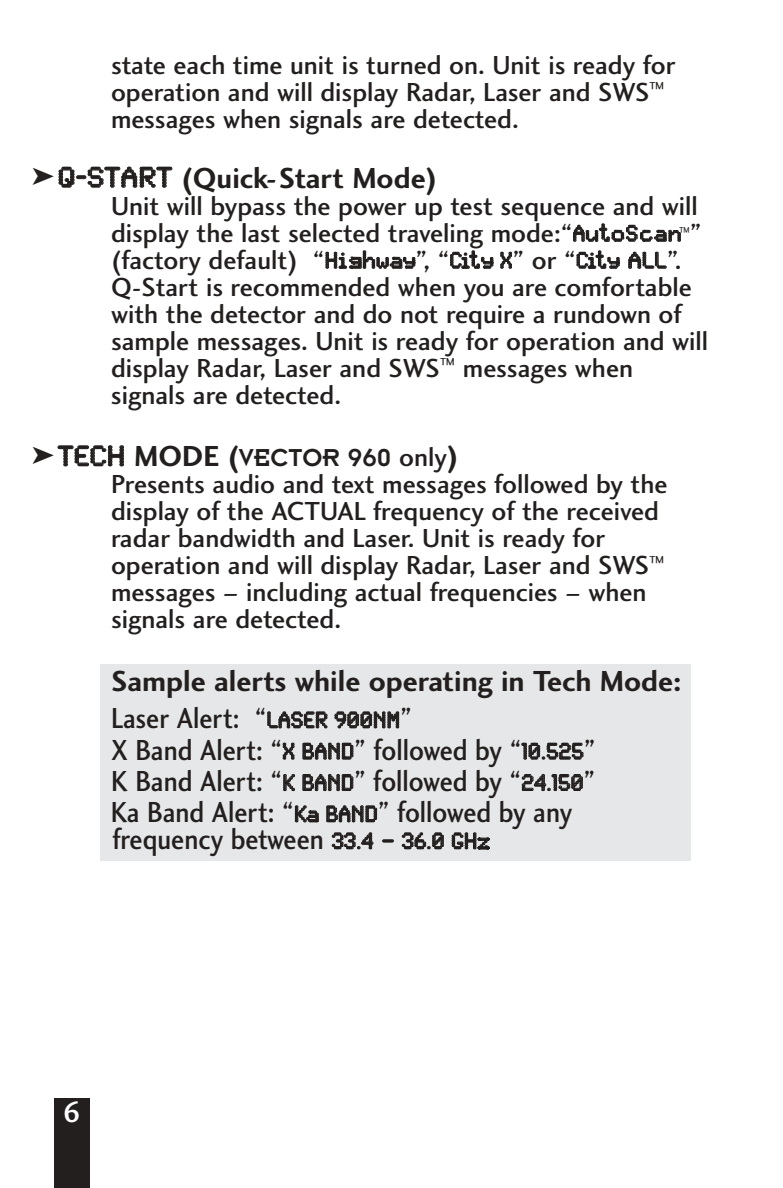
<style>
.page{position:relative;width:783px;height:1188px;background:#fff}
.page>*{position:absolute;margin:0;border:0;box-sizing:border-box;transform-origin:0 0}
.t1{font:30px/31.2px "Charlotte Sans Medium Plain";color:#231f1f;scale:.9 1}
.t2{font:30px "Charlotte Sans Bold Plain";color:#231f1f}
.t3{font:30px "Charlotte Sans Medium Plain";color:#fff}
.t4{font:27px/27px "Charlotte Sans Medium Plain";color:#231f1f}
.t5{font:27px "Insignia A";color:#231f1f}
.t6{font:10.5px "Charlotte Sans Book Italic Plain";color:#231f1f;scale:.9 1}
.s1{font-family:"CF130 new"}
.s2{font-family:"CF130 new";font-size:24px}
.s3{font-family:"CF130 new";font-size:30px}
.s4{font-family:"Charlotte Sans Bold Plain";font-size:30px}
.s5{font-family:"Charlotte Sans Medium Plain"}
</style>
<div class="page">
<div style="left:100px;top:664px;width:590px;height:196px;background:#e6e7e8"></div>
<div style="left:54px;top:1098px;width:36px;height:90px;background:#231f1f"></div>
<p class="t4" style="left:111px;top:54px;width:566px">state each time unit is turned on. Unit is ready for operation and will display Radar, Laser and SWS<sup>™ </sup>messages when signals are detected.</p>
<p class="t2" style="left:57px;top:166px;width:381px"><span class="s1">Q-START</span> (Quick-Start Mode)</p>
<p class="t4" style="left:111px;top:195px;width:588px">Unit will bypass the power up test sequence and will display the last selected traveling mode:“<span class="s2">Au t o Sc a n</span></p>
<p class="t4" style="left:690px;top:222px;width:13px">”</p>
<p class="t4" style="left:111px;top:249px;width:599px">(factory default) “<span class="s2">Hi g h w a y</span> ”, “<span class="s2">Cit y X</span>” or “<span class="s2">Cit y ALL</span>”.<br>Q-Start is recommended when you are comfortable with the detector and do not require a rundown of sample messages. Unit is ready for operation and will display Radar, Laser and SWS<sup>™</sup> messages when signals are detected.</p>
<p class="t5" style="left:57px;top:449px;width:403px"><span class="s3">TECH</span> <span class="s4">MODE (</span>VECTOR 960 <span class="s5">only</span><span class="s4">)</span></p>
<p class="t4" style="left:111px;top:473px;width:558px">Presents audio and text messages followed by the display of the ACTUAL frequency of the received radar bandwidth and Laser. Unit is ready for operation and will display Radar, Laser and SWS<sup>™ </sup>messages – including actual frequencies – when signals are detected.</p>
<p class="t2" style="left:111px;top:670px;width:572px">Sample alerts while operating in Tech Mode:</p>
<p class="t1" style="left:111px;top:705px;width:540px">Laser Alert: “<span class="s2">LASER 900NM</span>”<br>X Band Alert: “<span class="s2">X BAND</span>” followed by “<span class="s2">10.525</span>” K Band Alert: “<span class="s2">K BAND</span>” followed by “<span class="s2">24.150</span>” Ka Band Alert: “<span class="s2">Ka BAND</span>” followed by any</p>
<p class="t1" style="left:112px;top:826px;width:421px">frequency between <span class="s2">33.4 – 36.0 GHz</span>.</p>
<p class="t6" style="left:679px;top:227px;width:14px">™</p>
<p class="t3" style="left:63px;top:1101px;width:20px">6</p>
</div>
